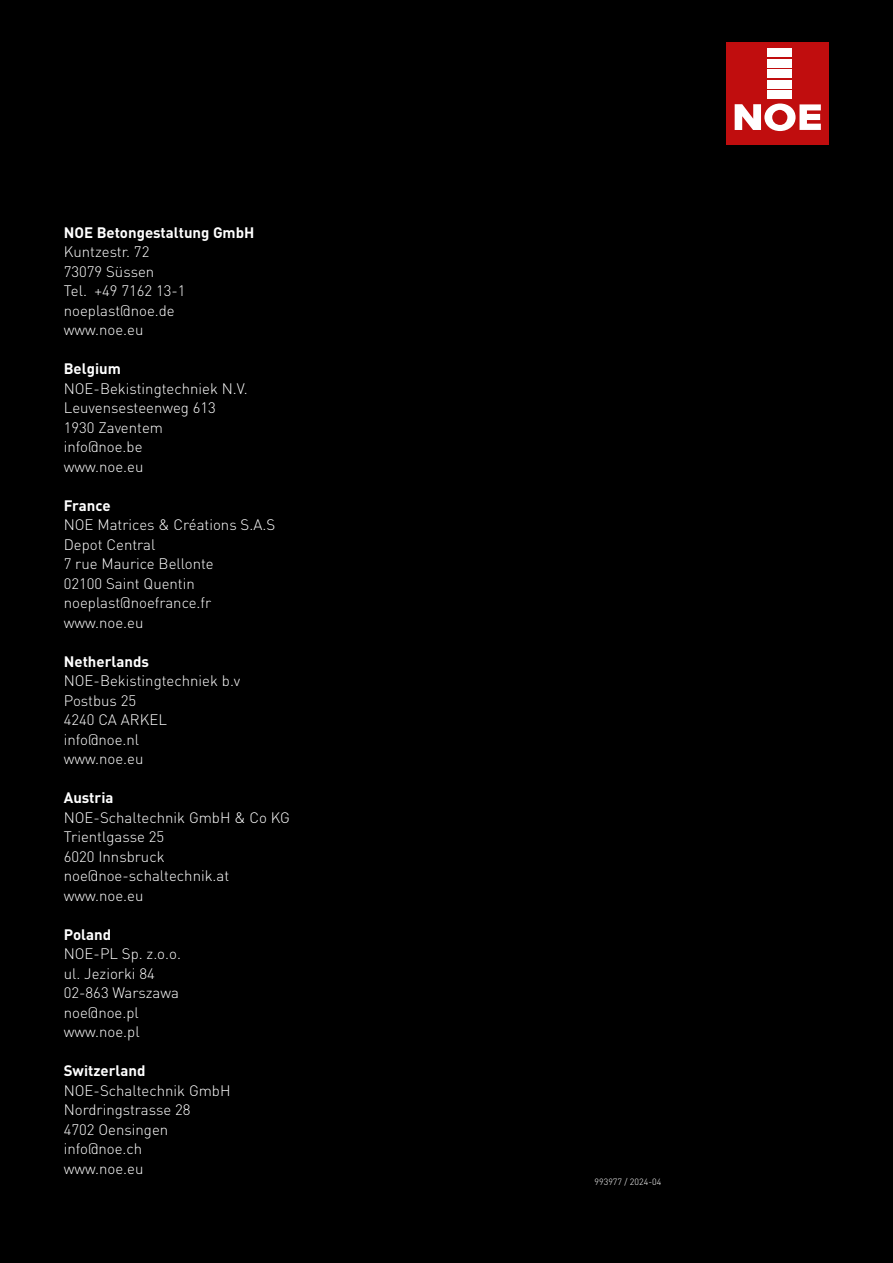
<style>
.page{position:relative;width:893px;height:1263px;background:#000}
.page>*{position:absolute;margin:0;border:0;box-sizing:border-box;transform-origin:0 0}
.t1{font:300 15px/19.5px "DIN Pro";color:#fff}
.t2{font:700 15px "DIN Pro";color:#fff}
.t3{font:300 9px "DIN Pro";color:#fff}
</style>
<div class="page">
<div style="left:727px;top:43px;width:102px;height:102px;background:#c00d0e"></div>
<svg style="left:735px;top:103px;width:86px;height:28px"></svg>
<div style="left:767px;top:91px;width:25px;height:8px;background:#fff"></div>
<div style="left:767px;top:80px;width:25px;height:9px;background:#fff"></div>
<div style="left:767px;top:69px;width:25px;height:9px;background:#fff"></div>
<div style="left:767px;top:59px;width:25px;height:9px;background:#fff"></div>
<div style="left:767px;top:48px;width:25px;height:9px;background:#fff"></div>
<p class="t2" style="left:64px;top:222px;width:192px">NOE Betongestaltung GmbH</p>
<p class="t1" style="left:64px;top:241px;width:123px">Kuntzestr. 72<br>73079 Süssen<br>Tel. +49 7162 13-1 noeplast@noe.de www.noe.eu</p>
<p class="t2" style="left:64px;top:358px;width:59px">Belgium</p>
<p class="t1" style="left:64px;top:378px;width:185px">NOE-Bekistingtechniek N.V.<br>Leuvensesteenweg 613<br>1930 Zaventem<br>info@noe.be<br>www.noe.eu</p>
<p class="t2" style="left:64px;top:495px;width:48px">France</p>
<p class="t1" style="left:64px;top:514px;width:213px">NOE Matrices &amp; Créations S.A.S<br>Depot Central<br>7 rue Maurice Bellonte<br>02100 Saint Quentin noeplast@noefrance.fr www.noe.eu</p>
<p class="t2" style="left:64px;top:651px;width:87px">Netherlands</p>
<p class="t1" style="left:64px;top:670px;width:178px">NOE-Bekistingtechniek b.v<br>Postbus 25<br>4240 CA ARKEL info@noe.nl<br>www.noe.eu</p>
<p class="t2" style="left:64px;top:787px;width:51px">Austria</p>
<p class="t1" style="left:64px;top:807px;width:228px">NOE-Schaltechnik GmbH &amp; Co KG<br>Trientlgasse 25<br>6020 Innsbruck noe@noe-schaltechnik.at www.noe.eu</p>
<p class="t2" style="left:64px;top:924px;width:49px">Poland</p>
<p class="t1" style="left:64px;top:943px;width:119px">NOE-PL Sp. z.o.o. ul. Jeziorki 84<br>02-863 Warszawa noe@noe.pl www.noe.pl</p>
<p class="t2" style="left:64px;top:1060px;width:83px">Switzerland</p>
<p class="t1" style="left:64px;top:1080px;width:168px">NOE-Schaltechnik GmbH<br>Nordringstrasse 28<br>4702 Oensingen info@noe.ch<br>www.noe.eu</p>
<p class="t3" style="left:594px;top:1175px;width:68px">993977 / 2024-04</p>
</div>
